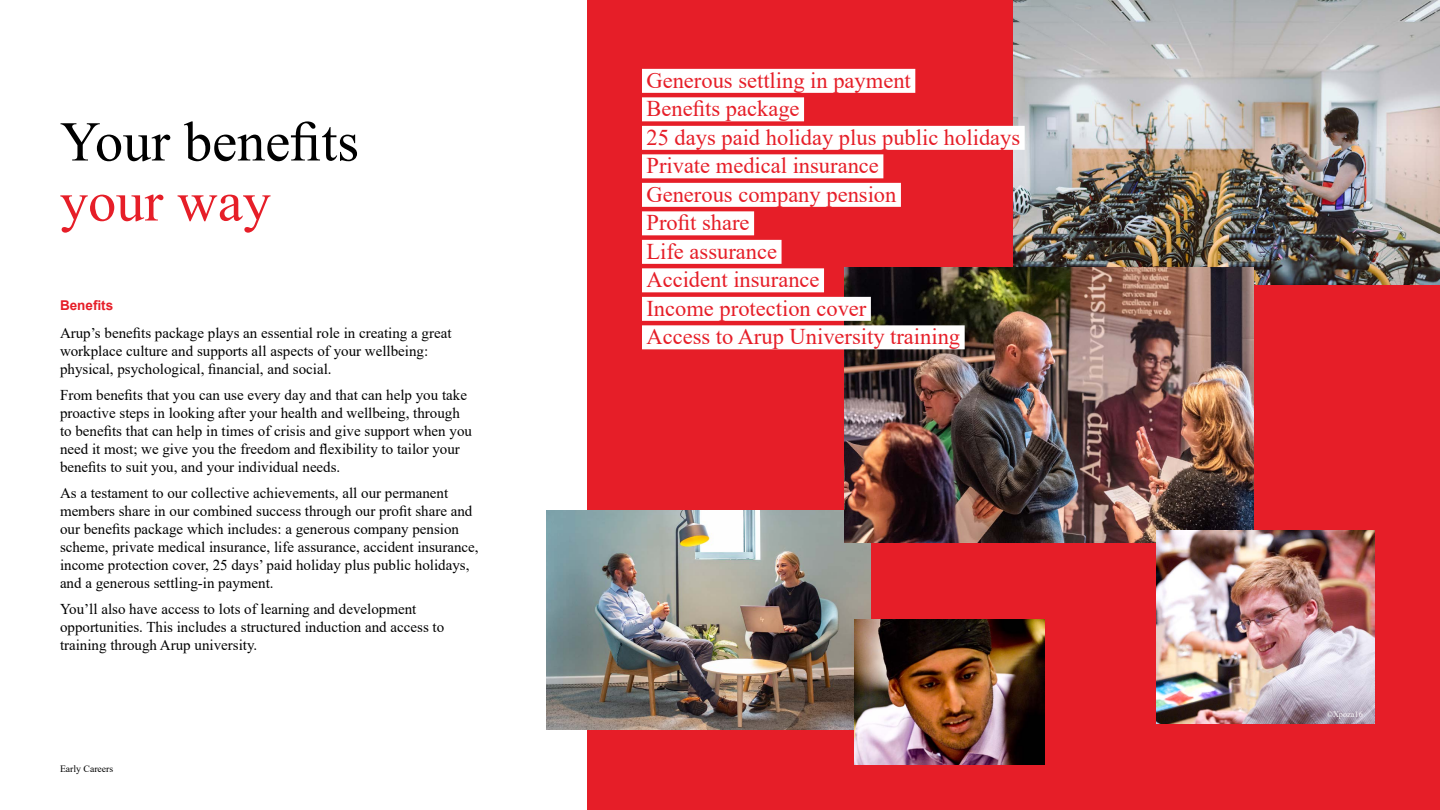
<style>
.page{position:relative;width:1440px;height:810px;background:#fff}
.page>*{position:absolute;margin:0;border:0;box-sizing:border-box;transform-origin:0 0}
.t1{font:56.25px "Times New Roman";color:#000}
.t2{font:56.25px "Times New Roman";color:#e61e28}
.t3{font:22.5px/28.5px "Times New Roman";color:#e61e28}
.t4{font:15px/18px "Times New Roman";color:#000}
.t5{font:700 13.5px "Arial";color:#e61e28}
.t6{font:9.75px "Times New Roman";color:#000}
.t7{font:8.25px "Times New Roman";color:#fff}
</style>
<div class="page">
<div style="left:587px;top:0;width:853px;height:810px;background:#e61e28"></div>
<img style="left:1014px;top:0;width:426px;height:284px">
<img style="left:547px;top:510px;width:324px;height:219px">
<img style="left:844px;top:268px;width:410px;height:274px">
<img style="left:854px;top:620px;width:190px;height:145px">
<img style="left:1156px;top:531px;width:219px;height:192px">
<div style="left:642px;top:69px;width:273px;height:24px;background:#fff"></div>
<div style="left:642px;top:97px;width:162px;height:24px;background:#fff"></div>
<div style="left:642px;top:126px;width:383px;height:24px;background:#fff"></div>
<div style="left:642px;top:154px;width:241px;height:24px;background:#fff"></div>
<div style="left:642px;top:183px;width:259px;height:24px;background:#fff"></div>
<div style="left:642px;top:211px;width:112px;height:24px;background:#fff"></div>
<div style="left:642px;top:240px;width:140px;height:24px;background:#fff"></div>
<div style="left:642px;top:268px;width:182px;height:24px;background:#fff"></div>
<div style="left:642px;top:297px;width:229px;height:24px;background:#fff"></div>
<div style="left:642px;top:325px;width:323px;height:24px;background:#fff"></div>
<h1 class="t1" style="left:60px;top:102px;width:301px">Your benefits</h1>
<h1 class="t2" style="left:60px;top:162px;width:212px">your way</h1>
<p class="t5" style="left:60px;top:296px;width:55px">Benefits</p>
<p class="t4" style="left:60px;top:323px;width:393px">Arup’s benefits package plays an essential role in creating a great workplace culture and supports all aspects of your wellbeing: physical, psychological, financial, and social.</p>
<p class="t4" style="left:60px;top:385px;width:414px">From benefits that you can use every day and that can help you take proactive steps in looking after your health and wellbeing, through to benefits that can help in times of crisis and give support when you need it most; we give you the freedom and flexibility to tailor your benefits to suit you, and your individual needs.</p>
<p class="t4" style="left:60px;top:484px;width:420px">As a testament to our collective achievements, all our permanent members share in our combined success through our profit share and our benefits package which includes: a generous company pension scheme, private medical insurance, life assurance, accident insurance, income protection cover, 25 days’ paid holiday plus public holidays, and a generous settling-in payment.</p>
<p class="t4" style="left:60px;top:600px;width:386px">You’ll also have access to lots of learning and development opportunities. This includes a structured induction and access to training through Arup university.</p>
<p class="t6" style="left:60px;top:762px;width:55px">Early Careers</p>
<p class="t3" style="left:646px;top:65px;width:375px">Generous settling in payment<br>Benefits package<br>25 days paid holiday plus public holidays<br>Private medical insurance<br>Generous company pension<br>Profit share<br>Life assurance<br>Accident insurance<br>Income protection cover<br>Access to Arup University training</p>
<p class="t7" style="left:1327px;top:708px;width:38px">©Xpoza16</p>
</div>
